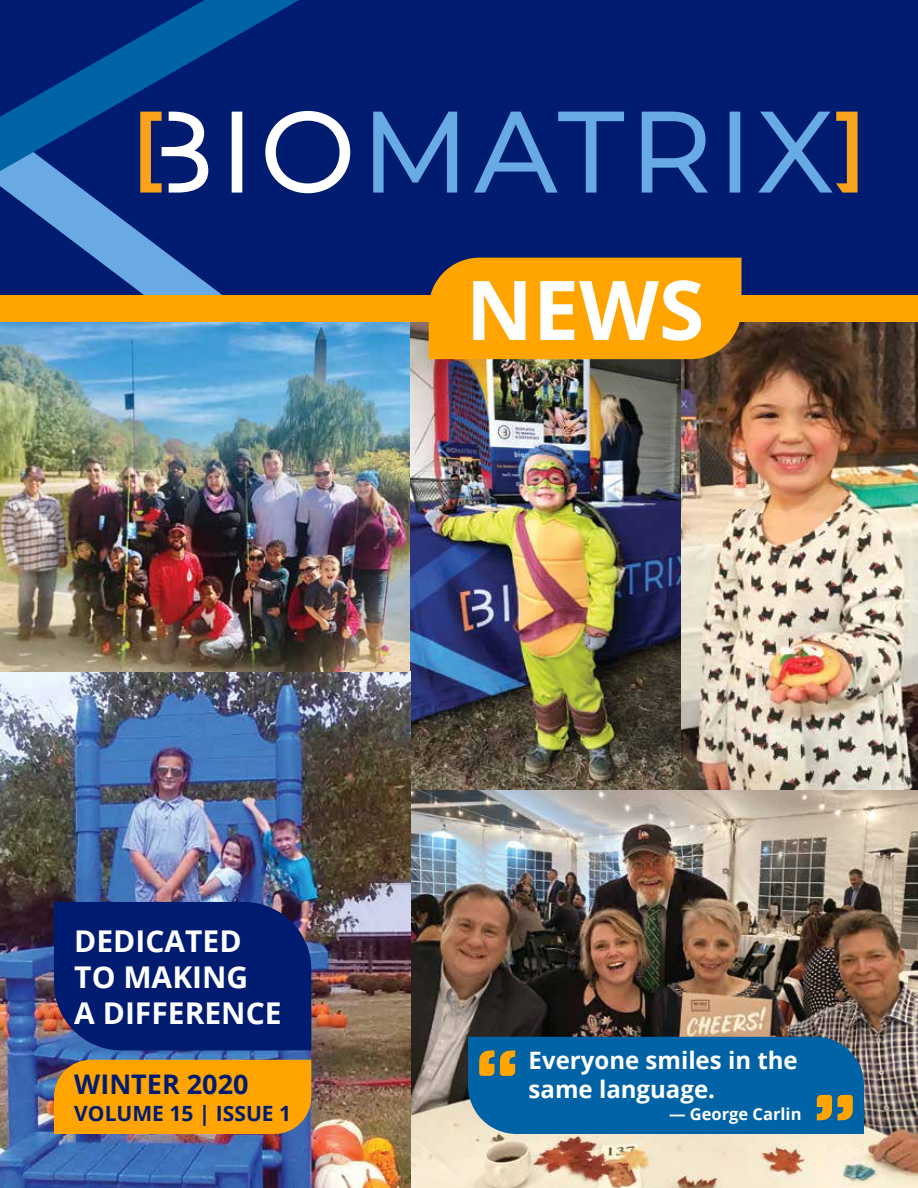
<style>
.page{position:relative;width:918px;height:1188px;background:#fff}
.page>*{position:absolute;margin:0;border:0;box-sizing:border-box;transform-origin:0 0}
.t1{font:700 82.5px "Open Sans";color:#fff}
.t2{font:700 30px/36px "Open Sans";color:#fff}
.t3{font:700 27px "Open Sans";color:#001c71}
.t4{font:700 24px/28.8px "Open Sans";color:#fff}
.t5{font:700 21px "Open Sans";color:#001c71}
.t6{font:700 16.5px "Open Sans";color:#fff}
</style>
<div class="page">
<img style="left:680px;top:322px;width:238px;height:469px">
<img style="left:410px;top:322px;width:270px;height:469px">
<img style="left:410px;top:791px;width:508px;height:397px">
<img style="left:0;top:322px;width:410px;height:866px">
<div style="left:0;top:0;width:918px;height:297px;background:#001c71"></div>
<svg style="left:0;top:171px;width:222px;height:124px"></svg>
<svg style="left:0;top:0;width:299px;height:171px"></svg>
<svg style="left:373px;top:112px;width:485px;height:81px"></svg>
<svg style="left:140px;top:111px;width:210px;height:82px"></svg>
<div style="left:54px;top:1060px;width:257px;height:74px;background:#ffa400"></div>
<div style="left:54px;top:902px;width:257px;height:148px;background:#001c71"></div>
<div style="left:0;top:295px;width:918px;height:27px;background:#ffa400"></div>
<div style="left:429px;top:258px;width:313px;height:101px;background:#ffa400"></div>
<div style="left:468px;top:1037px;width:396px;height:97px;background:#0063a6"></div>
<h1 class="t1" style="left:466px;top:252px;width:240px">NEWS</h1>
<p class="t2" style="left:74px;top:922px;width:209px">DEDICATED<br>TO MAKING<br>A DIFFERENCE</p>
<p class="t3" style="left:74px;top:1065px;width:176px">WINTER 2020</p>
<p class="t5" style="left:74px;top:1098px;width:218px">VOLUME 15 | ISSUE 1</p>
<p class="t4" style="left:529px;top:1046px;width:271px">Everyone smiles in the same language.</p>
<p class="t6" style="left:669px;top:1102px;width:134px">— George Carlin</p>
</div>
